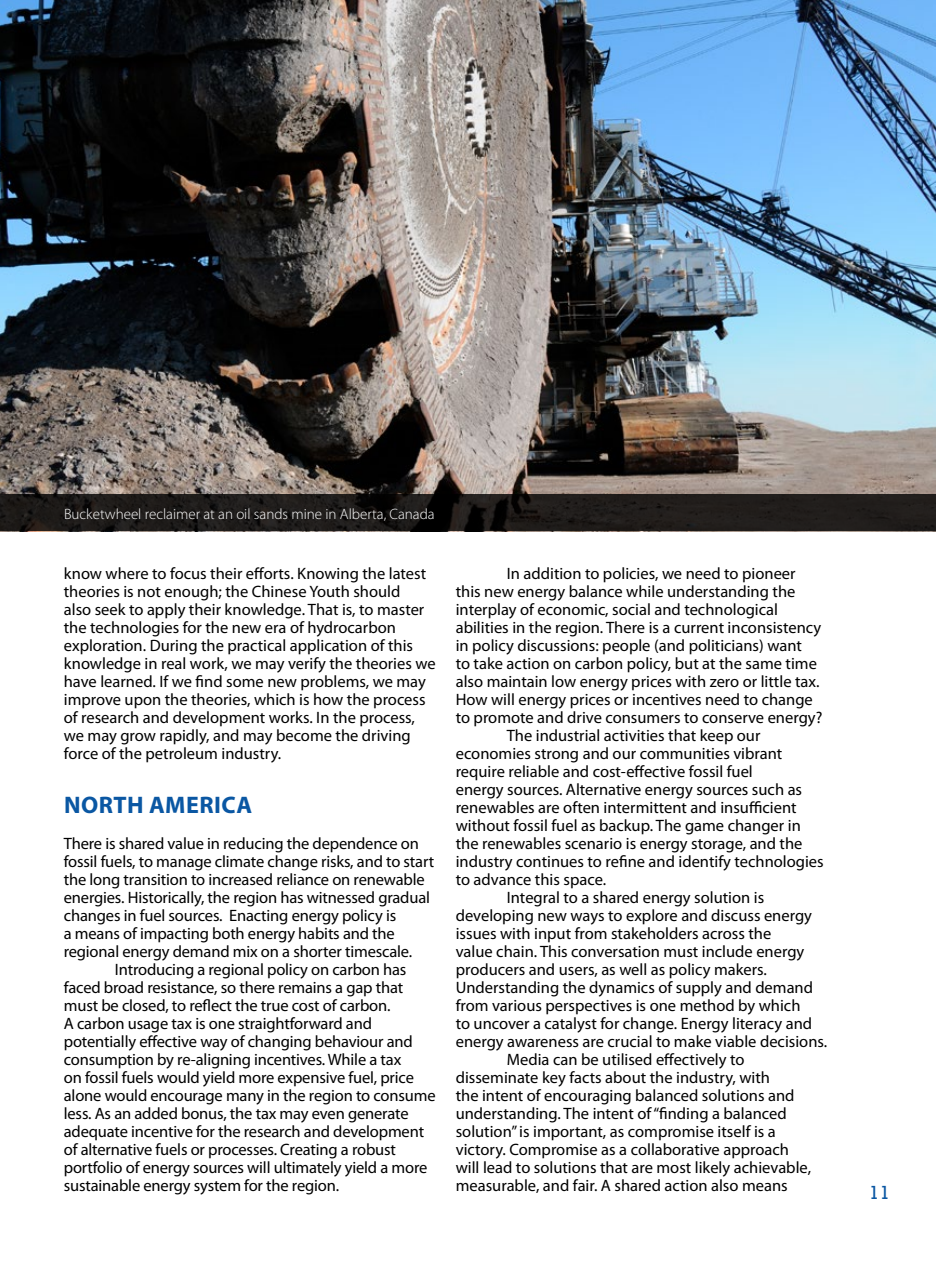
<style>
.page{position:relative;width:936px;height:1263px;background:#fff}
.page>*{position:absolute;margin:0;border:0;box-sizing:border-box;transform-origin:0 0}
.t1{font:700 24px "Myriad Pro";letter-spacing:.02em;color:#0a57a3}
.t2{font:19.5px "Rockwell";color:#0a57a3}
.t3{font:16.5px/18px "Myriad Pro";color:#000}
.t4{font:300 15px "Myriad Pro";color:#fff}
</style>
<div class="page">
<img style="left:0;top:0;width:935px;height:494px">
<svg style="left:0;top:494px;width:935px;height:37px;background:#1c1917"></svg>
<p class="t4" style="left:64px;top:504px;width:372px">Bucketwheel reclaimer at an oil sands mine in Alberta, Canada</p>
<p class="t3" style="left:64px;top:564px;width:373px">know where to focus their efforts. Knowing the latest theories is not enough; the Chinese Youth should<br>also seek to apply their knowledge. That is, to master the technologies for the new era of hydrocarbon exploration. During the practical application of this knowledge in real work, we may verify the theories we have learned. If we find some new problems, we may improve upon the theories, which is how the process of research and development works. In the process, we may grow rapidly, and may become the driving force of the petroleum industry.</p>
<h1 class="t1" style="left:64px;top:789px;width:190px">NORTH AMERICA</h1>
<p class="t3" style="left:64px;top:834px;width:356px">There is shared value in reducing the dependence on</p>
<p class="t3" style="left:64px;top:852px;width:372px">fossil fuels, to manage climate change risks, and to start</p>
<p class="t3" style="left:64px;top:870px;width:362px">the long transition to increased reliance on renewable</p>
<p class="t3" style="left:64px;top:888px;width:368px">energies. Historically, the region has witnessed gradual</p>
<p class="t3" style="left:64px;top:906px;width:334px">changes in fuel sources. Enacting energy policy is</p>
<p class="t3" style="left:64px;top:924px;width:332px">a means of impacting both energy habits and the</p>
<p class="t3" style="left:64px;top:942px;width:350px">regional energy demand mix on a shorter timescale.</p>
<p class="t3" style="left:115px;top:960px;width:293px">Introducing a regional policy on carbon has</p>
<p class="t3" style="left:64px;top:978px;width:341px">faced broad resistance, so there remains a gap that</p>
<p class="t3" style="left:64px;top:996px;width:328px">must be closed, to reflect the true cost of carbon.</p>
<p class="t3" style="left:64px;top:1014px;width:310px">A carbon usage tax is one straightforward and</p>
<p class="t3" style="left:64px;top:1032px;width:350px">potentially effective way of changing behaviour and</p>
<p class="t3" style="left:64px;top:1050px;width:339px">consumption by re-aligning incentives. While a tax</p>
<p class="t3" style="left:64px;top:1068px;width:351px">on fossil fuels would yield more expensive fuel, price</p>
<p class="t3" style="left:64px;top:1086px;width:373px">alone would encourage many in the region to consume</p>
<p class="t3" style="left:64px;top:1104px;width:346px">less. As an added bonus, the tax may even generate</p>
<p class="t3" style="left:64px;top:1122px;width:362px">adequate incentive for the research and development</p>
<p class="t3" style="left:64px;top:1140px;width:334px">of alternative fuels or processes. Creating a robust</p>
<p class="t3" style="left:64px;top:1158px;width:365px">portfolio of energy sources will ultimately yield a more</p>
<p class="t3" style="left:64px;top:1176px;width:277px">sustainable energy system for the region.</p>
<p class="t3" style="left:506px;top:564px;width:290px">In addition to policies, we need to pioneer</p>
<p class="t3" style="left:455px;top:582px;width:341px">this new energy balance while understanding the</p>
<p class="t3" style="left:455px;top:600px;width:324px">interplay of economic, social and technological</p>
<p class="t3" style="left:455px;top:618px;width:367px">abilities in the region. There is a current inconsistency</p>
<p class="t3" style="left:455px;top:636px;width:347px">in policy discussions: people (and politicians) want</p>
<p class="t3" style="left:455px;top:654px;width:363px">to take action on carbon policy, but at the same time</p>
<p class="t3" style="left:455px;top:672px;width:365px">also maintain low energy prices with zero or little tax.</p>
<p class="t3" style="left:455px;top:690px;width:358px">How will energy prices or incentives need to change</p>
<p class="t3" style="left:455px;top:708px;width:368px">to promote and drive consumers to conserve energy?</p>
<p class="t3" style="left:506px;top:726px;width:255px">The industrial activities that keep our</p>
<p class="t3" style="left:455px;top:744px;width:328px">economies strong and our communities vibrant</p>
<p class="t3" style="left:455px;top:762px;width:298px">require reliable and cost-effective fossil fuel</p>
<p class="t3" style="left:455px;top:780px;width:348px">energy sources. Alternative energy sources such as</p>
<p class="t3" style="left:455px;top:798px;width:342px">renewables are often intermittent and insufficient</p>
<p class="t3" style="left:455px;top:816px;width:346px">without fossil fuel as backup. The game changer in</p>
<p class="t3" style="left:455px;top:834px;width:348px">the renewables scenario is energy storage, and the</p>
<p class="t3" style="left:455px;top:852px;width:369px">industry continues to refine and identify technologies</p>
<p class="t3" style="left:455px;top:870px;width:152px">to advance this space.</p>
<p class="t3" style="left:506px;top:888px;width:259px">Integral to a shared energy solution is</p>
<p class="t3" style="left:455px;top:906px;width:358px">developing new ways to explore and discuss energy</p>
<p class="t3" style="left:455px;top:924px;width:317px">issues with input from stakeholders across the</p>
<p class="t3" style="left:455px;top:942px;width:350px">value chain. This conversation must include energy</p>
<p class="t3" style="left:455px;top:960px;width:313px">producers and users, as well as policy makers.</p>
<p class="t3" style="left:455px;top:978px;width:359px">Understanding the dynamics of supply and demand</p>
<p class="t3" style="left:455px;top:996px;width:346px">from various perspectives is one method by which</p>
<p class="t3" style="left:455px;top:1014px;width:358px">to uncover a catalyst for change. Energy literacy and</p>
<p class="t3" style="left:455px;top:1032px;width:373px">energy awareness are crucial to make viable decisions.</p>
<p class="t3" style="left:506px;top:1050px;width:239px">Media can be utilised effectively to</p>
<p class="t3" style="left:455px;top:1068px;width:316px">disseminate key facts about the industry, with</p>
<p class="t3" style="left:455px;top:1086px;width:340px">the intent of encouraging balanced solutions and</p>
<p class="t3" style="left:455px;top:1104px;width:332px">understanding. The intent of “finding a balanced</p>
<p class="t3" style="left:455px;top:1122px;width:321px">solution” is important, as compromise itself is a</p>
<p class="t3" style="left:455px;top:1140px;width:335px">victory. Compromise as a collaborative approach</p>
<p class="t3" style="left:455px;top:1158px;width:357px">will lead to solutions that are most likely achievable,</p>
<p class="t3" style="left:455px;top:1176px;width:333px">measurable, and fair. A shared action also means</p>
<p class="t2" style="left:868px;top:1181px;width:23px">11</p>
</div>
